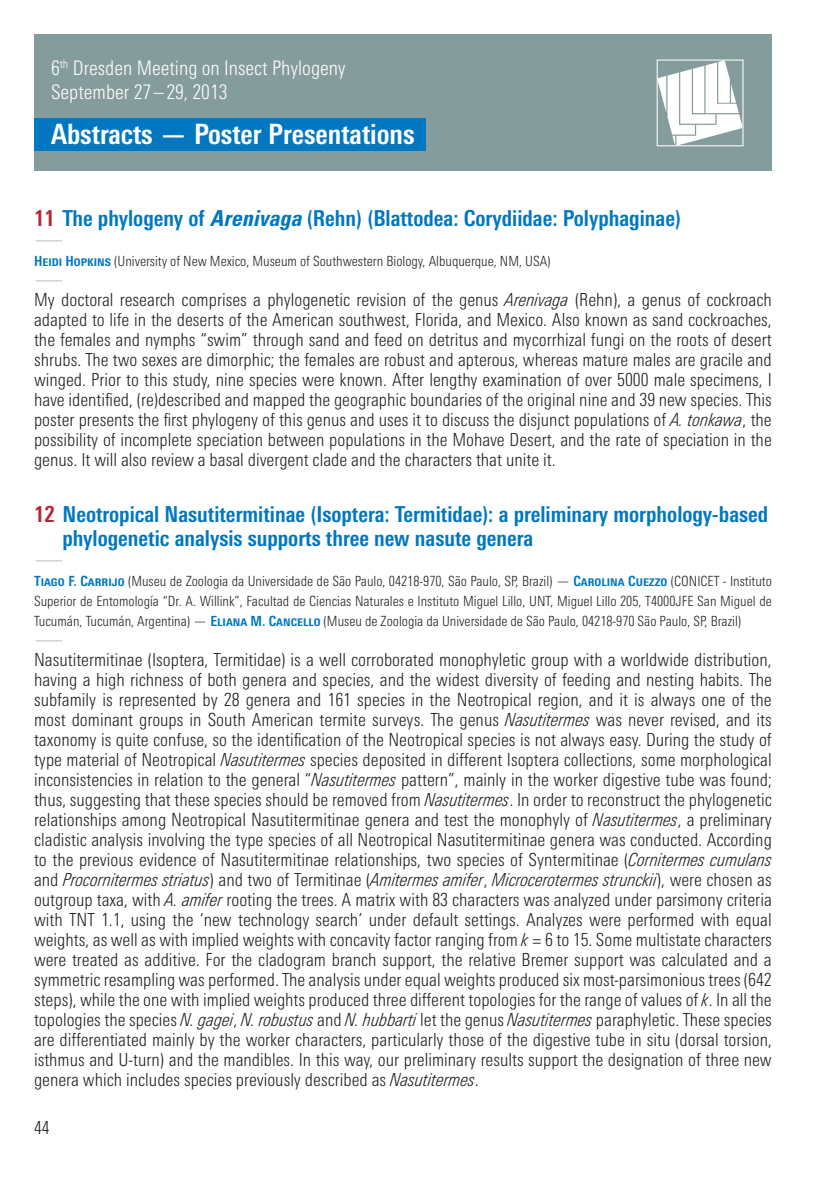
<style>
.page{position:relative;width:840px;height:1191px;background:#fff}
.page>*{position:absolute;margin:0;border:0;box-sizing:border-box;transform-origin:0 0}
.t1{font:700 condensed 28px "Univers Next Pro";color:#fff}
.t2{font:700 condensed 22px/24px "Univers Next Pro";color:#0077c0}
.t3{font:300 condensed 20px/24px "Univers Next Pro";color:#fff}
.t4{font:300 condensed 18px/20px "Univers Next Pro";color:#231f20}
.t5{font:300 condensed 18px "Univers Next Pro";color:#b2b3b7;scale:2 1}
.t6{font:300 condensed 14px/20px "Univers Next Pro";color:#231f20;text-align:justify}
.s1{color:#b72837}
.s2{font-family:"Univers LT Std";font-style:italic}
.s3{font-weight:700;color:#0077c0}
.s4{color:#b2b3b7}
.s5{font-style:italic}
</style>
<div class="page">
<div style="left:34px;top:34px;width:737px;height:136px;background:#859c9c"></div>
<div style="left:34px;top:118px;width:391px;height:32px;background:#0077c0"></div>
<img style="left:658px;top:62px;width:83px;height:82px">
<div style="left:656px;top:60px;width:87px;height:86px;border:1px solid #fff"></div>
<p class="t3" style="left:51px;top:56px;width:296px">6<sup>th</sup> Dresden Meeting on Insect Phylogeny<br>September 27– 29, 2013</p>
<h1 class="t1" style="left:51px;top:117px;width:365px">Abstracts — Poster Presentations</h1>
<p class="t2" style="left:34px;top:206px;width:648px"><span class="s1">11</span> The phylogeny of <span class="s2">Arenivaga</span> (Rehn) (Blattodea: Corydiidae: Polyphaginae)</p>
<p class="t5" style="left:31px;top:229px;width:20px">—</p>
<p class="t6" style="left:34px;top:251px;width:518px"><span class="s3">Heidi Hopkins</span> (University of New Mexico, Museum of Southwestern Biology, Albuquerque, NM, USA)</p>
<p class="t4" style="left:31px;top:270px;width:741px"><span class="s4">—<br></span>My doctoral research comprises a phylogenetic revision of the genus <span class="s5">Arenivaga</span> (Rehn), a genus of cockroach adapted to life in the deserts of the American southwest, Florida, and Mexico. Also known as sand cockroaches, the females and nymphs “swim” through sand and feed on detritus and mycorrhizal fungi on the roots of desert shrubs. The two sexes are dimorphic; the females are robust and apterous, whereas mature males are gracile and winged. Prior to this study, nine species were known. After lengthy examination of over 5000 male specimens, I have identified, (re)described and mapped the geographic boundaries of the original nine and 39 new species. This poster presents the first phylogeny of this genus and uses it to discuss the disjunct populations of <span class="s5">A. tonkawa</span>, the possibility of incomplete speciation between populations in the Mohave Desert, and the rate of speciation in the genus. It will also review a basal divergent clade and the characters that unite it.</p>
<p class="t2" style="left:62px;top:502px;width:707px;text-indent:-28px"><span class="s1">12</span> Neotropical Nasutitermitinae (Isoptera: Termitidae): a preliminary morphology-based phylogenetic analysis supports three new nasute genera</p>
<p class="t5" style="left:31px;top:549px;width:20px">—</p>
<p class="t6" style="left:34px;top:571px;width:739px"><span class="s3">Tiago F. Carrijo</span> (Museu de Zoologia da Universidade de São Paulo, 04218-970, São Paulo, SP, Brazil) — <span class="s3">Carolina Cuezzo</span> (CONICET - Instituto Superior de Entomología “Dr. A. Willink”, Facultad de Ciencias Naturales e Instituto Miguel Lillo, UNT, Miguel Lillo 205, T4000JFE San Miguel de Tucumán, Tucumán, Argentina) — <span class="s3">Eliana M. Cancello</span> (Museu de Zoologia da Universidade de São Paulo, 04218-970 São Paulo, SP, Brazil)</p>
<p class="t5" style="left:31px;top:629px;width:20px">—</p>
<p class="t4" style="left:34px;top:650px;width:739px;text-align:justify">Nasutitermitinae (Isoptera, Termitidae) is a well corroborated monophyletic group with a worldwide distribution, having a high richness of both genera and species, and the widest diversity of feeding and nesting habits. The subfamily is represented by 28 genera and 161 species in the Neotropical region, and it is always one of the most dominant groups in South American termite surveys. The genus <span class="s5">Nasutitermes</span> was never revised, and its taxonomy is quite confuse, so the identification of the Neotropical species is not always easy. During the study of type material of Neotropical <span class="s5">Nasutitermes</span> species deposited in different Isoptera collections, some morphological inconsistencies in relation to the general “<span class="s5">Nasutitermes</span> pattern”, mainly in the worker digestive tube was found; thus, suggesting that these species should be removed from <span class="s5">Nasutitermes</span>. In order to reconstruct the phylogenetic relationships among Neotropical Nasutitermitinae genera and test the monophyly of <span class="s5">Nasutitermes</span>, a preliminary cladistic analysis involving the type species of all Neotropical Nasutitermitinae genera was conducted. According to the previous evidence of Nasutitermitinae relationships, two species of Syntermitinae (<span class="s5">Cornitermes cumulans </span>and <span class="s5">Procornitermes striatus</span>) and two of Termitinae (<span class="s5">Amitermes amifer</span>, <span class="s5">Microcerotermes strunckii</span>), were chosen as outgroup taxa, with <span class="s5">A. amifer</span> rooting the trees. A matrix with 83 characters was analyzed under parsimony criteria with TNT 1.1, using the ‘new technology search’ under default settings. Analyzes were performed with equal weights, as well as with implied weights with concavity factor ranging from <span class="s5">k</span> = 6 to 15. Some multistate characters were treated as additive. For the cladogram branch support, the relative Bremer support was calculated and a symmetric resampling was performed. The analysis under equal weights produced six most-parsimonious trees (642 steps), while the one with implied weights produced three different topologies for the range of values of <span class="s5">k</span>. In all the topologies the species <span class="s5">N. gagei</span>, <span class="s5">N. robustus</span> and <span class="s5">N. hubbarti</span> let the genus <span class="s5">Nasutitermes</span> paraphyletic. These species are differentiated mainly by the worker characters, particularly those of the digestive tube in situ (dorsal torsion, isthmus and U-turn) and the mandibles. In this way, our preliminary results support the designation of three new genera which includes species previously described as <span class="s5">Nasutitermes</span>.</p>
<p class="t4" style="left:34px;top:1117px;width:17px">44</p>
</div>
